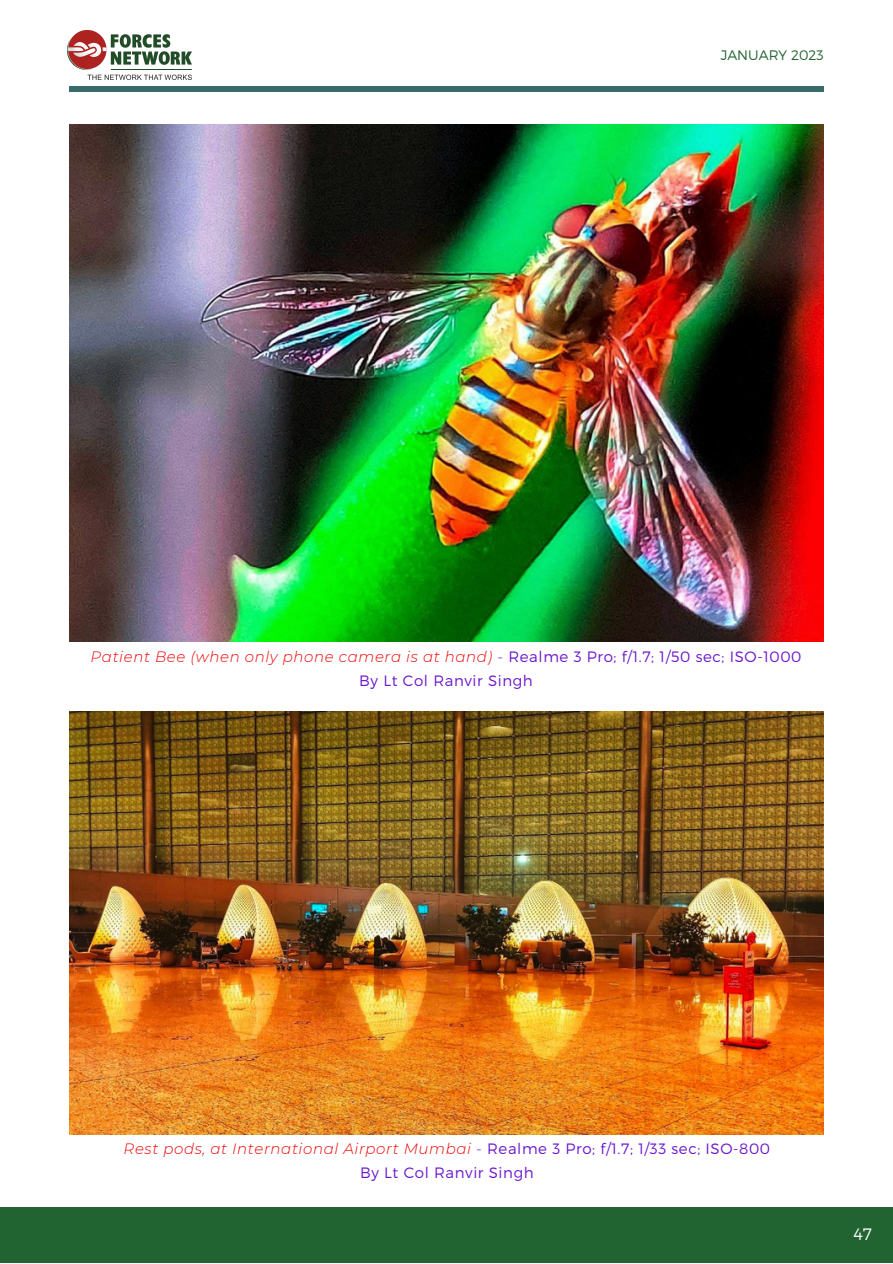
<style>
.page{position:relative;width:893px;height:1264px;background:#fff}
.page>*{position:absolute;margin:0;border:0;box-sizing:border-box;transform-origin:0 0}
.t1{font:300 16.5px "Montserrat";color:#fff}
.t2{font:300 15px/23.5px "Montserrat";letter-spacing:.04em;color:#6b15cd;text-align:center}
.t3{font:300 13.8px "Montserrat";color:#226431}
.s1{font-style:italic;color:#ed0606}
.s2{font-style:italic}
</style>
<div class="page">
<div style="left:0;top:1206px;width:892px;height:56px;background:#226431"></div>
<img style="left:67px;top:31px;width:124px;height:48px">
<div style="left:69px;top:86px;width:754px;height:6px;background:#376c6b"></div>
<img style="left:70px;top:124px;width:753px;height:517px">
<img style="left:70px;top:711px;width:753px;height:423px">
<p class="t3" style="left:720px;top:46px;width:104px">JANUARY 2023</p>
<p class="t2" style="left:91px;top:644px;width:712px"><span class="s1">Patient Bee (when only phone camera is at hand)</span> <span class="s2">-</span> Realme 3 Pro; f/1.7; 1/50 sec; ISO-1000<br>By Lt Col Ranvir Singh</p>
<p class="t2" style="left:124px;top:1136px;width:648px"><span class="s1">Rest pods, at International Airport Mumbai</span> <span class="s2">-</span> Realme 3 Pro; f/1.7; 1/33 sec; ISO-800<br>By Lt Col Ranvir Singh</p>
<p class="t1" style="left:853px;top:1223px;width:20px">47</p>
</div>
